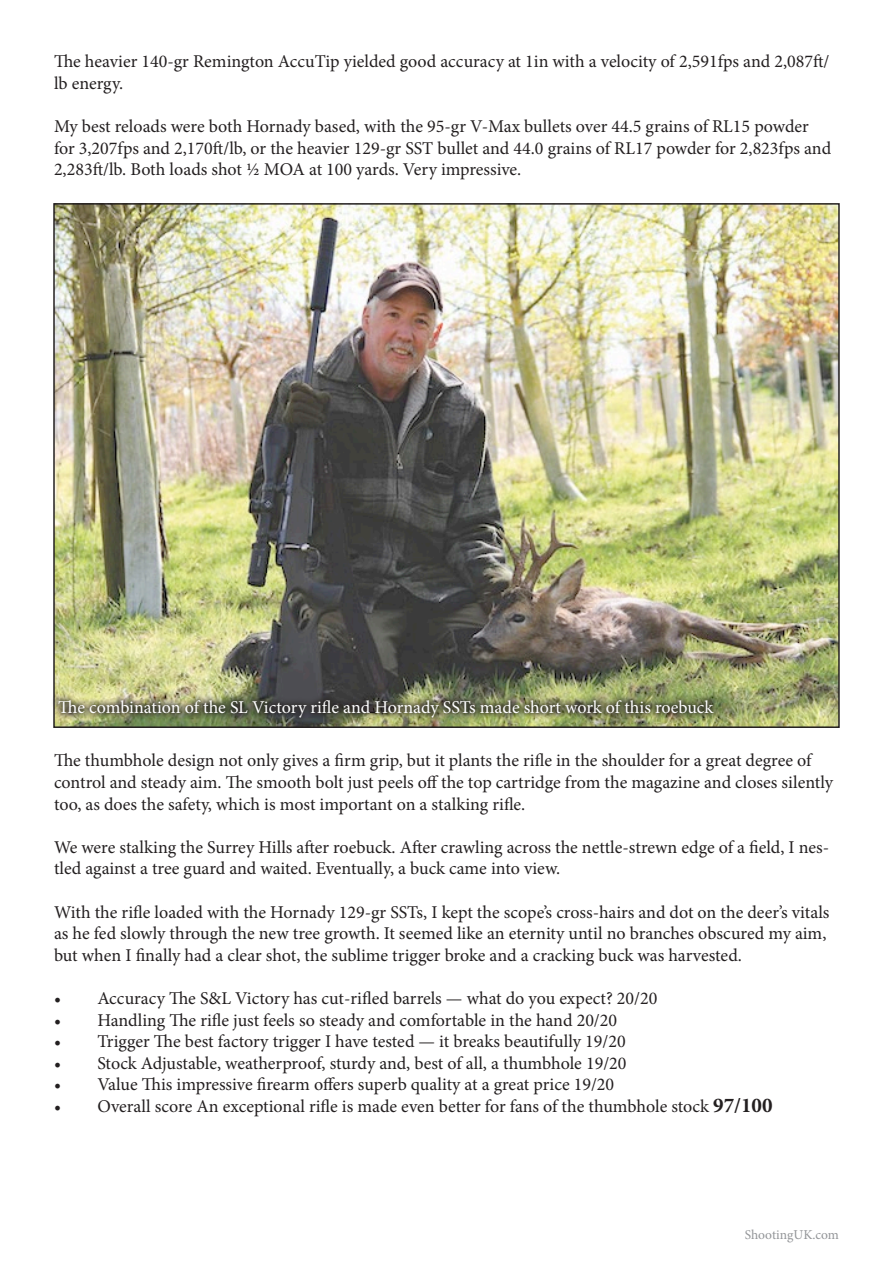
<style>
.page{position:relative;width:893px;height:1263px;background:#fff}
.page>*{position:absolute;margin:0;border:0;box-sizing:border-box;transform-origin:0 0}
.t1{font:18px/21.6px "Minion Pro";color:#231f20}
.t2{font:18px "Minion Pro";letter-spacing:-.005em;color:#fff}
.t3{font:13.5px "Minion Pro";color:#939598}
.s1{font-weight:700;font-size:21px}
</style>
<div class="page">
<img style="left:56px;top:206px;width:781px;height:519px">
<div style="left:51px;top:693px;width:670px;height:31px;background:#231f20;opacity:.75"></div>
<p class="t1" style="left:54px;top:51px;width:777px">The heavier 140-gr Remington AccuTip yielded good accuracy at 1in with a velocity of 2,591fps and 2,087ft/ lb energy.</p>
<p class="t1" style="left:54px;top:115px;width:779px">My best reloads were both Hornady based, with the 95-gr V-Max bullets over 44.5 grains of RL15 powder for 3,207fps and 2,170ft/lb, or the heavier 129-gr SST bullet and 44.0 grains of RL17 powder for 2,823fps and<br>2,283ft/lb. Both loads shot ½ MOA at 100 yards. Very impressive.</p>
<p class="t2" style="left:58px;top:695px;width:657px">The combination of the SL Victory rifle and Hornady SSTs made short work of this roebuck</p>
<p class="t1" style="left:54px;top:750px;width:781px">The thumbhole design not only gives a firm grip, but it plants the rifle in the shoulder for a great degree of control and steady aim. The smooth bolt just peels off the top cartridge from the magazine and closes silently too, as does the safety, which is most important on a stalking rifle.</p>
<p class="t1" style="left:54px;top:836px;width:777px">We were stalking the Surrey Hills after roebuck. After crawling across the nettle-strewn edge of a field, I nes&shy;tled against a tree guard and waited. Eventually, a buck came into view.</p>
<p class="t1" style="left:54px;top:901px;width:777px">With the rifle loaded with the Hornady 129-gr SSTs, I kept the scope’s cross-hairs and dot on the deer’s vitals as he fed slowly through the new tree growth. It seemed like an eternity until no branches obscured my aim, but when I finally had a clear shot, the sublime trigger broke and a cracking buck was harvested.</p>
<p class="t1" style="left:54px;top:987px;width:605px">• Accuracy The S&amp;L Victory has cut-rifled barrels — what do you expect? 20/20</p>
<p class="t1" style="left:54px;top:1009px;width:565px">• Handling The rifle just feels so steady and comfortable in the hand 20/20</p>
<p class="t1" style="left:54px;top:1031px;width:573px">• Trigger The best factory trigger I have tested — it breaks beautifully 19/20</p>
<p class="t1" style="left:54px;top:1052px;width:574px">• Stock Adjustable, weatherproof, sturdy and, best of all, a thumbhole 19/20</p>
<p class="t1" style="left:54px;top:1074px;width:562px">• Value This impressive firearm offers superb quality at a great price 19/20</p>
<p class="t1" style="left:54px;top:1095px;width:720px">• Overall score An exceptional rifle is made even better for fans of the thumbhole stock <span class="s1">97/100</span></p>
<p class="t3" style="left:745px;top:1225px;width:96px">ShootingUK.com</p>
</div>
